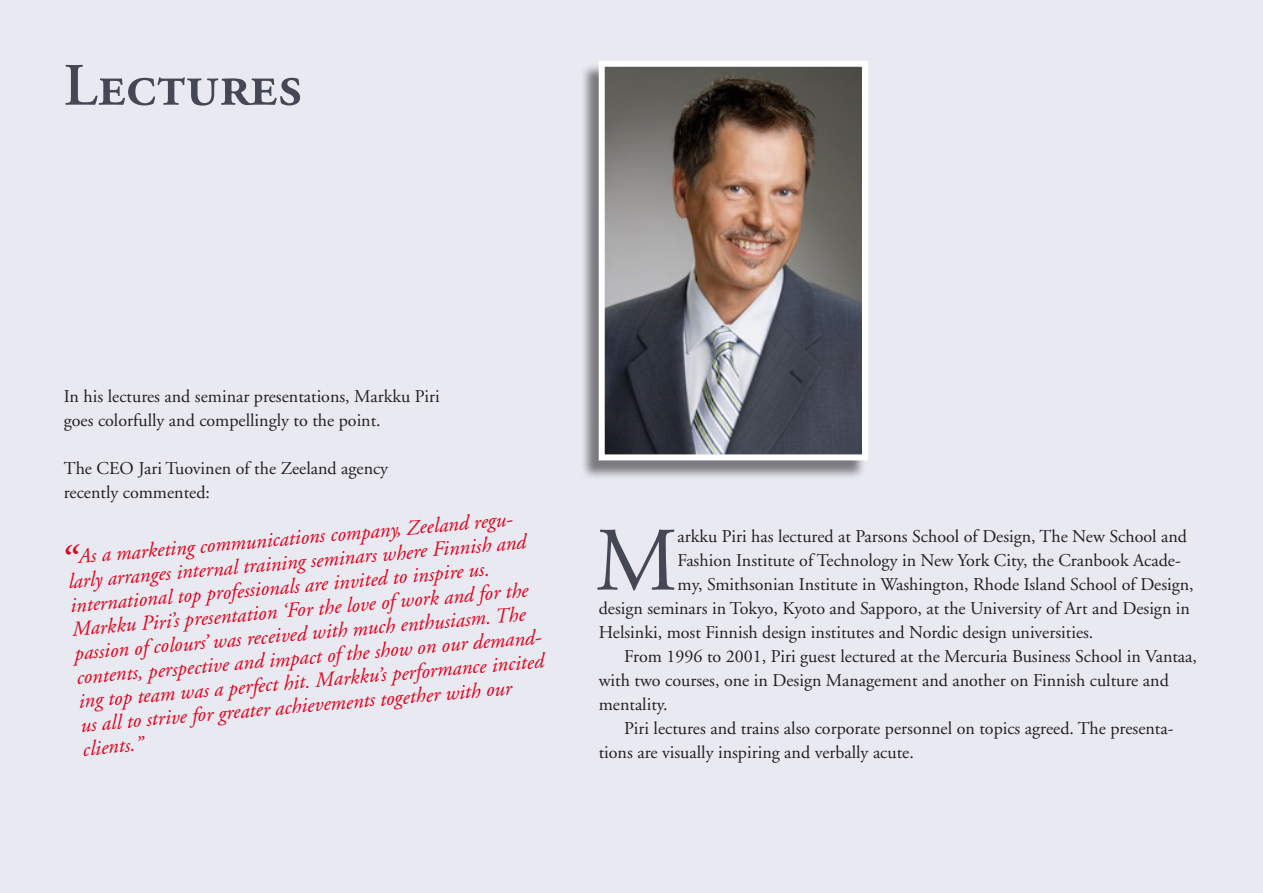
<style>
.page{position:relative;width:1263px;height:893px;background:#e8e9f1}
.page>*{position:absolute;margin:0;border:0;box-sizing:border-box;transform-origin:0 0}
.Leipis{font:90.45px "Adobe Garamond";color:#444854}
.Otsikko{font:60px "Adobe Garamond Semibold SC";color:#444854}
.Leipis-2{font:italic 21px/24px "Adobe Garamond";color:#e2001b}
.Leipis-3{font:18px/24px "Adobe Garamond";color:#231f20}
.s1{font-size:45px}
</style>
<div class="page">
<div style="left:580px;top:63px;width:286px;height:416px;background:#231f20;opacity:.55"></div>
<img style="left:606px;top:68px;width:255px;height:385px">
<div style="left:599px;top:61px;width:269px;height:399px;border:6px solid #fff"></div>
<p class="Otsikko" style="left:64px;top:53px;width:240px">Lectures</p>
<p class="Leipis-3" style="left:64px;top:384px;width:377px">In his lectures and seminar presentations, Markku Piri</p>
<p class="Leipis-3" style="left:64px;top:408px;width:318px">goes colorfully and compellingly to the point.</p>
<p class="Leipis-3" style="left:64px;top:456px;width:326px">The CEO Jari Tuovinen of the Zeeland agency</p>
<p class="Leipis-3" style="left:64px;top:480px;width:148px">recently commented:</p>
<p class="Leipis-2" style="left:65px;top:546px;width:461px;text-indent:-7px;rotate:-5deg"><span class="s1">“</span>As a marketing communications company, Zeeland regu&shy;larly arranges internal training seminars where Finnish and international top professionals are invited to inspire us.</p>
<p class="Leipis-2" style="left:71px;top:618px;width:472px;rotate:-5deg">Markku Piri’s presentation ‘For the love of work and for the passion of colours’ was received with much enthusiasm. The contents, perspective and impact of the show on our demand&shy;ing top team was a perfect hit. Markku’s performance incited us all to strive for greater achievements together with our clients.”</p>
<p class="Leipis" style="left:595px;top:512px;width:84px">M</p>
<p class="Leipis-3" style="left:677px;top:524px;width:511px">arkku Piri has lectured at Parsons School of Design, The New School and</p>
<p class="Leipis-3" style="left:677px;top:548px;width:505px">Fashion Institute of Technology in New York City, the Cranbook Acade-</p>
<p class="Leipis-3" style="left:677px;top:572px;width:518px">my, Smithsonian Institute in Washington, Rhode Island School of Design,</p>
<p class="Leipis-3" style="left:599px;top:596px;width:593px">design seminars in Tokyo, Kyoto and Sapporo, at the University of Art and Design in</p>
<p class="Leipis-3" style="left:599px;top:620px;width:496px">Helsinki, most Finnish design institutes and Nordic design universities.</p>
<p class="Leipis-3" style="left:599px;top:644px;width:600px;text-indent:26px">From 1996 to 2001, Piri guest lectured at the Mercuria Business School in Vantaa, with two courses, one in Design Management and another on Finnish culture and mentality.</p>
<p class="Leipis-3" style="left:599px;top:716px;width:576px;text-indent:26px">Piri lectures and trains also corporate personnel on topics agreed. The presenta&shy;tions are visually inspiring and verbally acute.</p>
</div>
